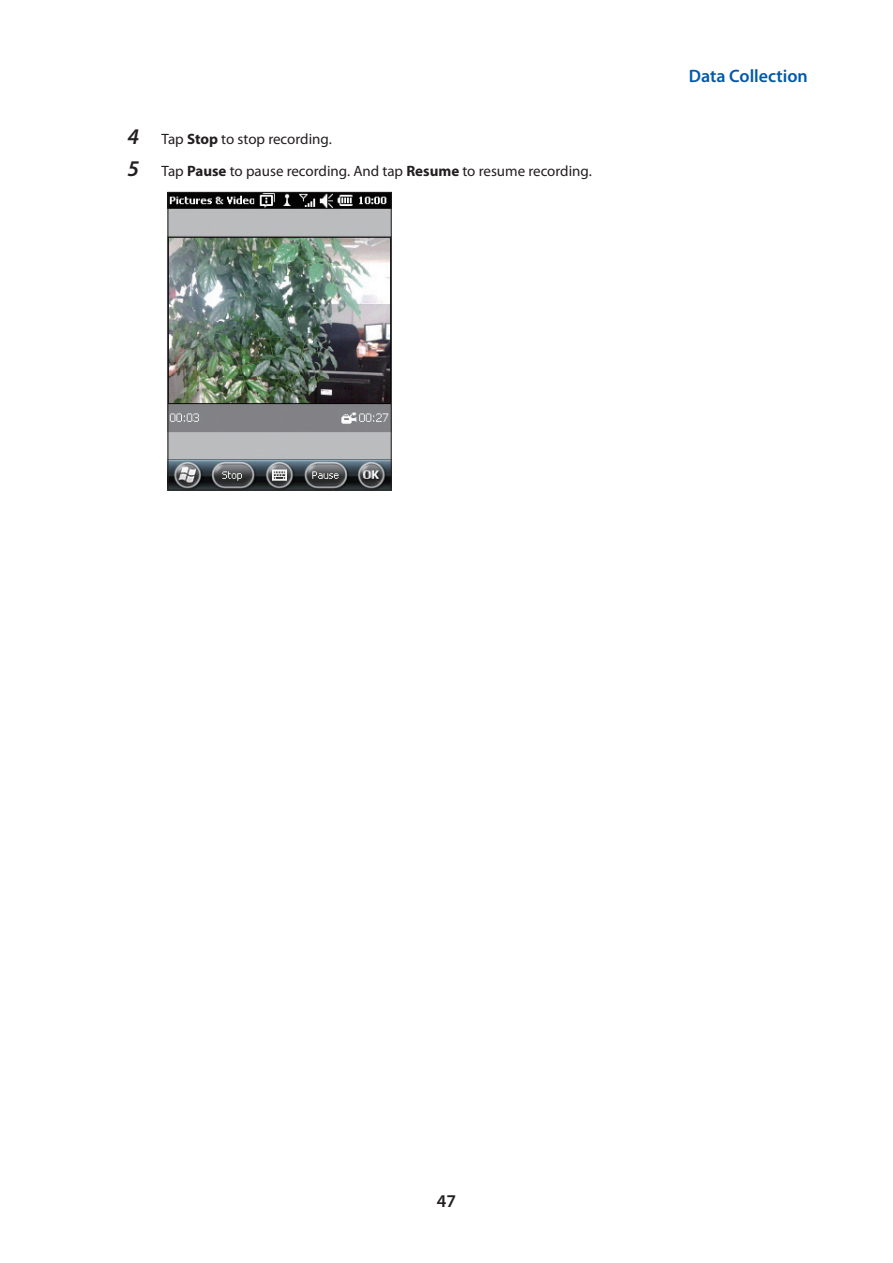
<style>
.page{position:relative;width:893px;height:1263px;background:#fff}
.page>*{position:absolute;margin:0;border:0;box-sizing:border-box;transform-origin:0 0}
.t1{font:600 18px "Myriad Pro";color:#015aaa}
.t2{font:600 18px "Myriad Pro";color:#231f20}
.number_body{font:15px "Myriad Pro";color:#231f20}
.s1{font-weight:600;font-style:italic;font-size:22.5px}
.s2{font-weight:700}
</style>
<div class="page">
<img style="left:170px;top:194px;width:220px;height:294px">
<div style="left:168px;top:192px;width:224px;height:298px;border:1px solid #231f20"></div>
<p class="number_body" style="left:128px;top:130px;width:206px"><span class="s1">4</span> Tap <span class="s2">Stop</span> to stop recording.</p>
<p class="number_body" style="left:128px;top:161px;width:466px"><span class="s1">5</span> Tap <span class="s2">Pause</span> to pause recording. And tap <span class="s2">Resume</span> to resume recording.</p>
<p class="t1" style="left:689px;top:64px;width:121px">Data Collection</p>
<p class="t2" style="left:437px;top:1190px;width:21px">47</p>
</div>
